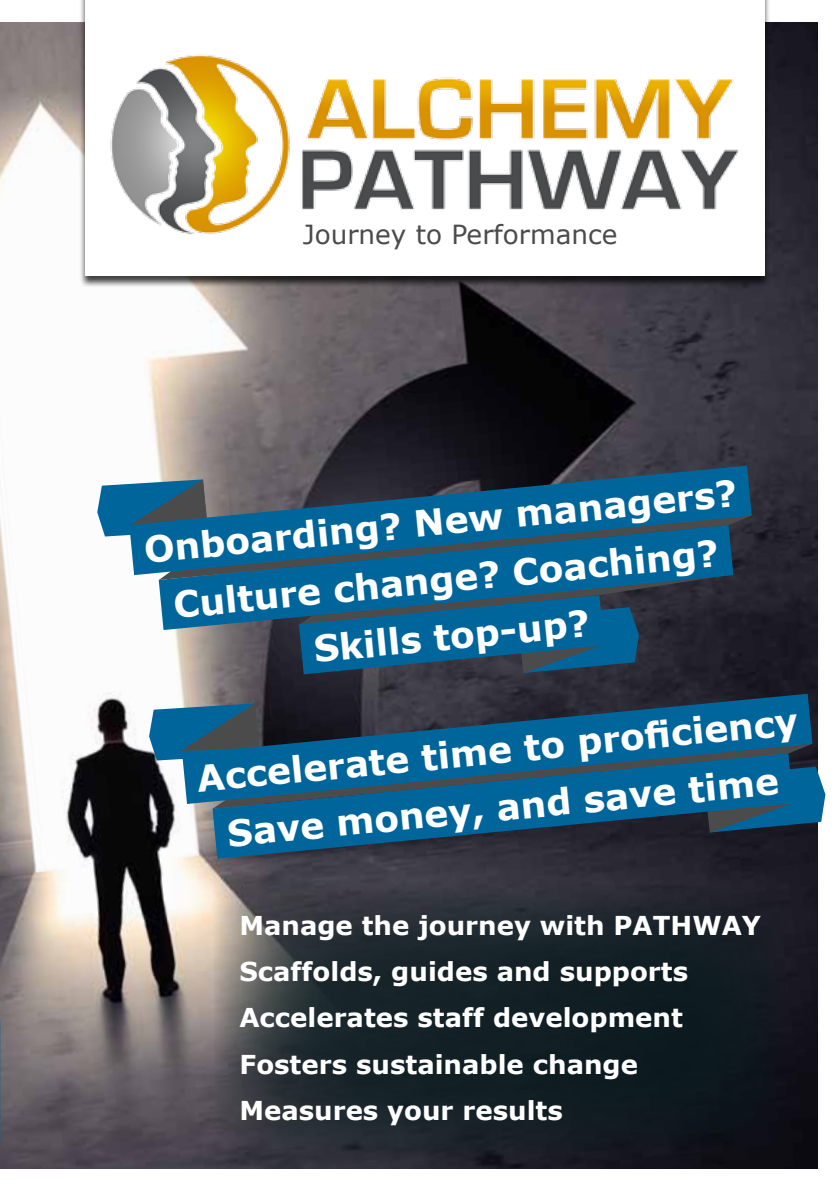
<style>
.page{position:relative;width:840px;height:1191px;background:#fff}
.page>*{position:absolute;margin:0;border:0;box-sizing:border-box;transform-origin:0 0}
.t1{font:700 36px/57.4px "Verdana";color:#fff;text-align:center}
.t2{font:26.2px "Verdana";color:#4b4b4c}
.t3{font:700 26px/46px "Verdana";color:#fff}
</style>
<div class="page">
<img style="left:0;top:23px;width:816px;height:1145px">
<svg style="left:212px;top:888px;width:578px;height:281px;background:#21292f"></svg>
<svg style="left:77px;top:436px;width:726px;height:169px;background:#545d69"></svg>
<svg style="left:106px;top:495px;width:679px;height:165px;background:#2a6385"></svg>
<svg style="left:246px;top:565px;width:410px;height:99px;background:#0d5d89"></svg>
<svg style="left:130px;top:664px;width:688px;height:170px;background:#394857"></svg>
<svg style="left:160px;top:723px;width:666px;height:165px;background:#1e5475"></svg>
<svg style="left:0;top:128px;width:27px;height:117px"></svg>
<div style="left:79px;top:0;width:691px;height:288px;background:#000;opacity:.75"></div>
<div style="left:85px;top:0;width:678px;height:275px;background:#fff"></div>
<img style="left:110px;top:54px;width:629px;height:181px">
<p class="t2" style="left:302px;top:218px;width:316px">Journey to Performance</p>
<h1 class="t1" style="left:141px;top:519px;width:597px;rotate:-5deg">Onboarding? New managers?<br>Culture change? Coaching?<br>Skills top-up?</h1>
<h1 class="t1" style="left:194px;top:748px;width:605px;rotate:-5deg">Accelerate time to profi ciency<br>Save money, and save time</h1>
<p class="t3" style="left:239px;top:903px;width:523px">Manage the journey with PATHWAY<br>Scaffolds, guides and supports<br>Accelerates staff development<br>Fosters sustainable change<br>Measures your results</p>
</div>
